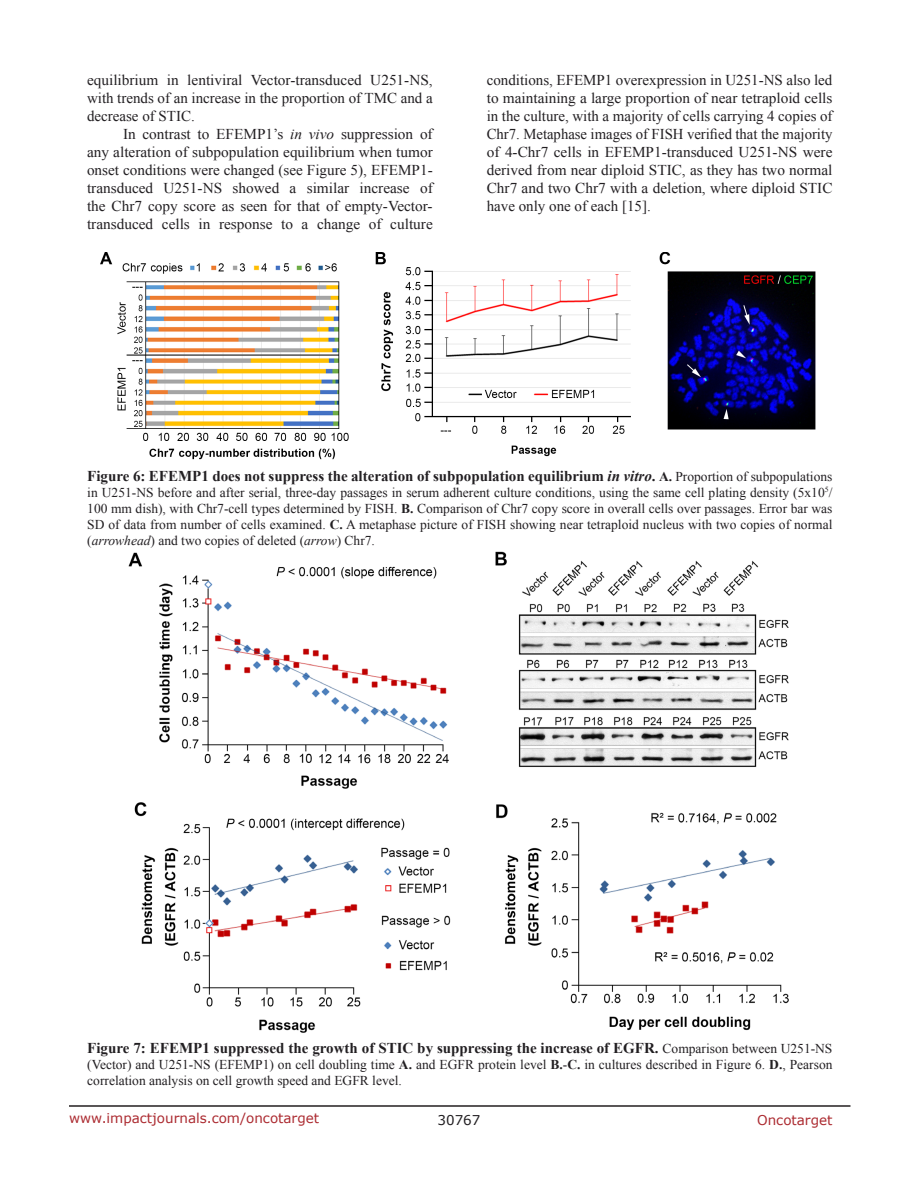
<style>
.page{position:relative;width:918px;height:1188px;background:#fff}
.page>*{position:absolute;margin:0;border:0;box-sizing:border-box;transform-origin:0 0}
.BodyText{font:15px/18px "Times New Roman";color:#221f22;text-align:justify}
.FigureText{font:700 15px "Times New Roman";color:#221f22}
.FigureText-2{font:13.5px/16.2px "Times New Roman";color:#221f22;text-align:justify}
.t1{font:13.5px "Verdana";color:#ac2b31}
.t2{font:13.5px "Verdana";color:#221f22}
.s1{font-style:italic}
.s2{font-size:13.5px}
.s3{font-weight:400;font-size:13.5px}
.s4{font-weight:700}
</style>
<div class="page">
<hr style="left:69px;top:1105px;width:781px;height:2px;background:#231f20">
<img style="left:100px;top:252px;width:716px;height:208px">
<img style="left:128px;top:551px;width:661px;height:482px">
<p class="BodyText" style="left:87px;top:71px;width:347px">equilibrium in lentiviral Vector-transduced U251-NS, with trends of an increase in the proportion of TMC and a decrease of STIC.</p>
<p class="BodyText" style="left:87px;top:125px;width:347px;text-indent:36px">In contrast to EFEMP1’s <span class="s1">in vivo</span> suppression of any alteration of subpopulation equilibrium when tumor onset conditions were changed (see Figure 5), EFEMP1- transduced U251-NS showed a similar increase of the Chr7 copy score as seen for that of empty-Vector&shy;transduced cells in response to a change of culture</p>
<p class="BodyText" style="left:487px;top:71px;width:347px">conditions, EFEMP1 overexpression in U251-NS also led to maintaining a large proportion of near tetraploid cells in the culture, with a majority of cells carrying 4 copies of Chr7. Metaphase images of FISH verified that the majority of 4-Chr7 cells in EFEMP1-transduced U251-NS were derived from near diploid STIC, as they has two normal Chr7 and two Chr7 with a deletion, where diploid STIC have only one of each [15].</p>
<p class="FigureText" style="left:87px;top:465px;width:747px">Figure 6: EFEMP1 does not suppress the alteration of subpopulation equilibrium <span class="s1">in vitro</span>. <span class="s2">A.</span> <span class="s3">Proportion of subpopulations</span></p>
<p class="FigureText-2" style="left:87px;top:484px;width:747px">in U251-NS before and after serial, three-day passages in serum adherent culture conditions, using the same cell plating density (5x10<sup>5</sup>/ 100 mm dish), with Chr7-cell types determined by FISH. <span class="s4">B.</span> Comparison of Chr7 copy score in overall cells over passages. Error bar was SD of data from number of cells examined. <span class="s4">C.</span> A metaphase picture of FISH showing near tetraploid nucleus with two copies of normal (<span class="s1">arrowhead</span>) and two copies of deleted (<span class="s1">arrow</span>) Chr7.</p>
<p class="FigureText" style="left:87px;top:1037px;width:747px">Figure 7: EFEMP1 suppressed the growth of STIC by suppressing the increase of EGFR. <span class="s3">Comparison between U251-NS</span></p>
<p class="FigureText-2" style="left:87px;top:1056px;width:747px">(Vector) and U251-NS (EFEMP1) on cell doubling time <span class="s4">A.</span> and EGFR protein level <span class="s4">B.</span>-<span class="s4">C.</span> in cultures described in Figure 6. <span class="s4">D.</span>, Pearson correlation analysis on cell growth speed and EGFR level.</p>
<p class="t1" style="left:69px;top:1109px;width:252px">www.impactjournals.com/oncotarget</p>
<p class="t2" style="left:438px;top:1111px;width:44px">30767</p>
<p class="t1" style="left:757px;top:1111px;width:77px">Oncotarget</p>
</div>
